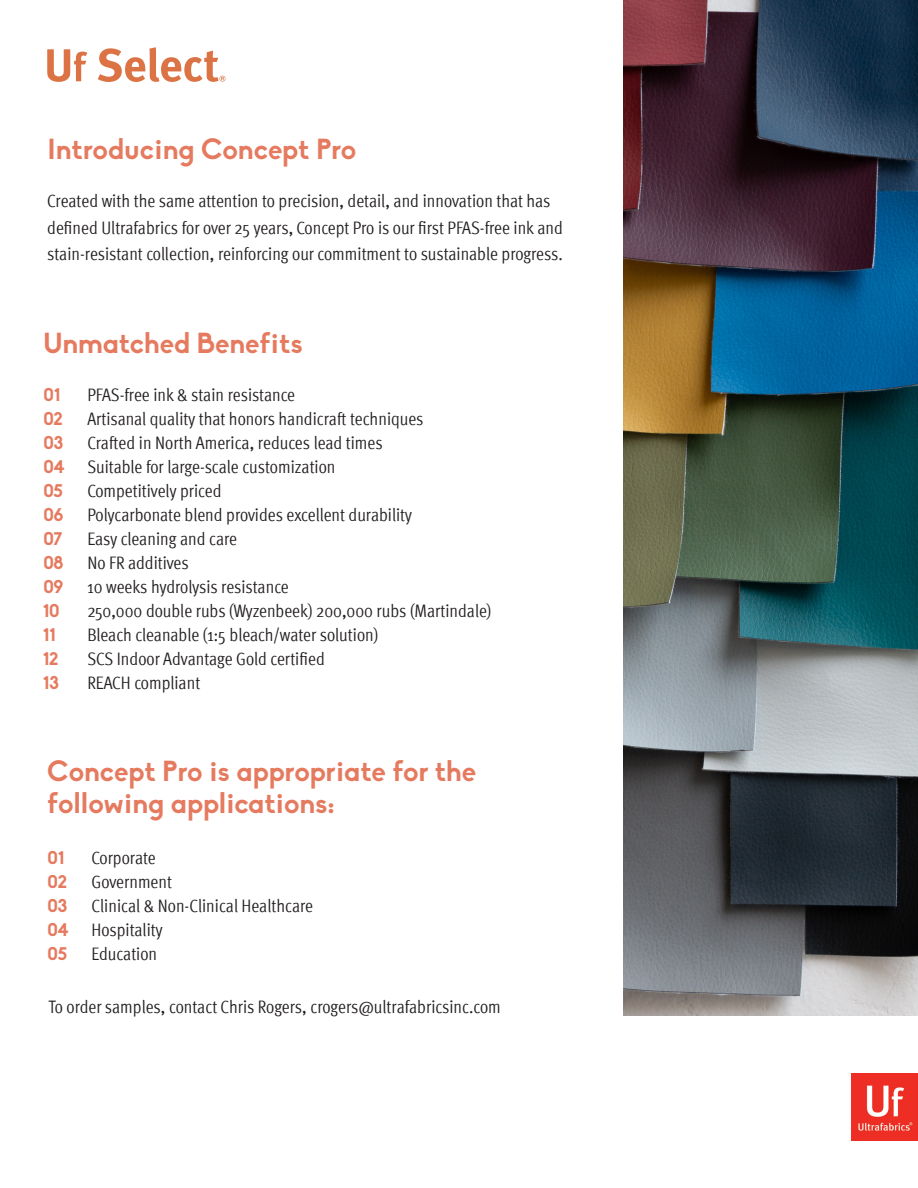
<style>
.page{position:relative;width:918px;height:1188px;background:#fff}
.page>*{position:absolute;margin:0;border:0;box-sizing:border-box;transform-origin:0 0}
.t1{font:700 28.5px/31.5px "Biko";color:#e57a5f}
.t2{font:condensed 18px/26.7px "Meta Pro";color:#231f20}
.t3{font:700 18px "Biko";letter-spacing:-.03em;color:#e57a5f}
</style>
<div class="page">
<img style="left:851px;top:1074px;width:67px;height:67px">
<svg style="left:47px;top:49px;width:40px;height:33px"></svg>
<svg style="left:98px;top:47px;width:127px;height:35px"></svg>
<img style="left:623px;top:0;width:295px;height:1015px">
<p class="t1" style="left:47px;top:133px;width:311px">Introducing Concept Pro</p>
<p class="t2" style="left:47px;top:186px;width:517px">Created with the same attention to precision, detail, and innovation that has defined Ultrafabrics for over 25 years, Concept Pro is our first PFAS-free ink and stain-resistant collection, reinforcing our commitment to sustainable progress.</p>
<p class="t1" style="left:43px;top:327px;width:261px">Unmatched Benefits</p>
<p class="t3" style="left:43px;top:384px;width:19px">01</p>
<p class="t2" style="left:87px;top:380px;width:209px">PFAS-free ink &amp; stain resistance</p>
<p class="t3" style="left:43px;top:408px;width:21px">02</p>
<p class="t2" style="left:87px;top:404px;width:338px">Artisanal quality that honors handicraft techniques</p>
<p class="t3" style="left:43px;top:432px;width:22px">03</p>
<p class="t2" style="left:87px;top:428px;width:297px">Crafted in North America, reduces lead times</p>
<p class="t3" style="left:43px;top:456px;width:23px">04</p>
<p class="t2" style="left:87px;top:452px;width:250px">Suitable for large-scale customization</p>
<p class="t3" style="left:43px;top:480px;width:21px">05</p>
<p class="t2" style="left:87px;top:476px;width:136px">Competitively priced</p>
<p class="t3" style="left:43px;top:504px;width:22px">06</p>
<p class="t2" style="left:87px;top:500px;width:326px">Polycarbonate blend provides excellent durability</p>
<p class="t3" style="left:43px;top:528px;width:21px">07</p>
<p class="t2" style="left:87px;top:524px;width:151px">Easy cleaning and care</p>
<p class="t3" style="left:43px;top:552px;width:22px">08</p>
<p class="t2" style="left:87px;top:548px;width:103px">No FR additives</p>
<p class="t3" style="left:43px;top:576px;width:22px">09</p>
<p class="t2" style="left:87px;top:572px;width:203px">10 weeks hydrolysis resistance</p>
<p class="t3" style="left:43px;top:600px;width:18px">10</p>
<p class="t2" style="left:87px;top:596px;width:406px">250,000 double rubs (Wyzenbeek) 200,000 rubs (Martindale)</p>
<p class="t3" style="left:43px;top:624px;width:15px">11</p>
<p class="t2" style="left:87px;top:620px;width:292px">Bleach cleanable (1:5 bleach/water solution)</p>
<p class="t3" style="left:43px;top:648px;width:17px">12</p>
<p class="t2" style="left:87px;top:644px;width:239px">SCS Indoor Advantage Gold certified</p>
<p class="t3" style="left:43px;top:672px;width:18px">13</p>
<p class="t2" style="left:87px;top:668px;width:115px">REACH compliant</p>
<p class="t1" style="left:47px;top:756px;width:431px">Concept Pro is appropriate for the following applications:</p>
<p class="t3" style="left:47px;top:847px;width:19px">01</p>
<p class="t2" style="left:92px;top:843px;width:66px">Corporate</p>
<p class="t3" style="left:47px;top:871px;width:21px">02</p>
<p class="t2" style="left:92px;top:867px;width:82px">Government</p>
<p class="t3" style="left:47px;top:895px;width:22px">03</p>
<p class="t2" style="left:92px;top:891px;width:223px">Clinical &amp; Non-Clinical Healthcare</p>
<p class="t3" style="left:47px;top:919px;width:23px">04</p>
<p class="t2" style="left:92px;top:915px;width:73px">Hospitality</p>
<p class="t3" style="left:47px;top:943px;width:21px">05</p>
<p class="t2" style="left:92px;top:939px;width:67px">Education</p>
<p class="t2" style="left:49px;top:992px;width:454px">To order samples, contact Chris Rogers, crogers@ultrafabricsinc.com</p>
</div>
